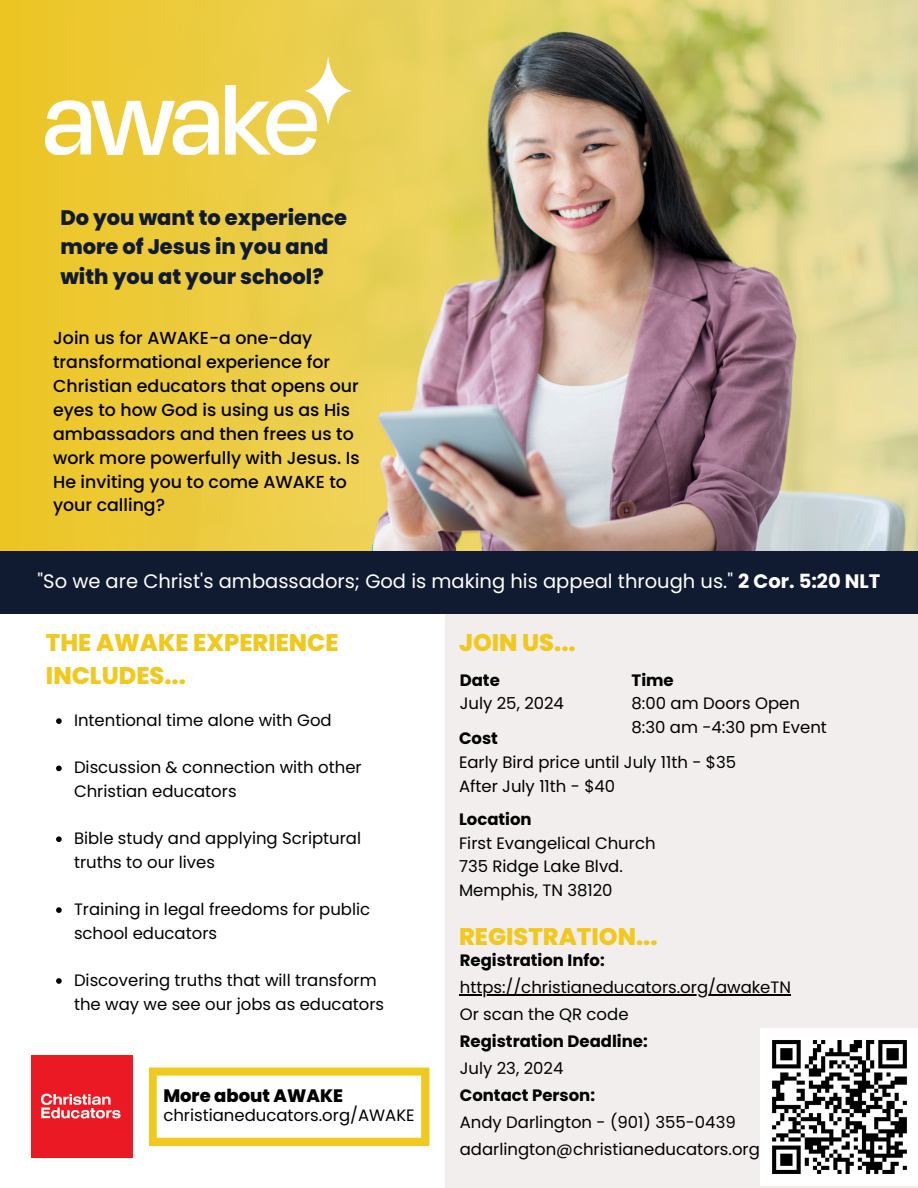
<style>
.page{position:relative;width:918px;height:1188px;background:#fff}
.page>*{position:absolute;margin:0;border:0;box-sizing:border-box;transform-origin:0 0}
.t1{font:800 24px/32.7px "Poppins";color:#f1c81d}
.t2{font:800 21px/29.2px "Poppins";color:#101b31}
.t3{font:19.5px "Poppins";color:#fff}
.t4{font:800 18px "Poppins";color:#000}
.t5{font:500 17.4px/23.9px "Poppins";color:#000}
.t6{font:16.5px/23.7px "Poppins";color:#000}
.t7{font:700 16.5px "Poppins";color:#000}
.s1{font-weight:700}
</style>
<div class="page">
<div style="left:445px;top:607px;width:473px;height:581px;background:#f2eeed"></div>
<img style="left:31px;top:1056px;width:101px;height:101px">
<svg style="left:149px;top:1068px;width:280px;height:78px"></svg>
<img style="left:0;top:0;width:918px;height:551px">
<img style="left:46px;top:57px;width:306px;height:98px">
<div style="left:0;top:551px;width:918px;height:63px;background:#101b31"></div>
<img style="left:761px;top:1028px;width:157px;height:158px">
<svg style="left:56px;top:718px;width:6px;height:6px"></svg>
<svg style="left:56px;top:766px;width:6px;height:5px"></svg>
<svg style="left:56px;top:836px;width:6px;height:6px"></svg>
<svg style="left:56px;top:907px;width:6px;height:6px"></svg>
<svg style="left:56px;top:978px;width:6px;height:6px"></svg>
<hr style="left:460px;top:994px;width:331px;height:1px;background:#000">
<p class="t2" style="left:60px;top:203px;width:288px">Do you want to experience more of Jesus in you and with you at your school?</p>
<h2 class="t5" style="left:53px;top:326px;width:308px">Join us for AWAKE-a one-day transformational experience for<br>Christian educators that opens our eyes to how God is using us as His ambassadors and then frees us to work more powerfully with Jesus. Is<br>He inviting you to come AWAKE to your calling?</h2>
<p class="t3" style="left:38px;top:568px;width:844px">"So we are Christ's ambassadors; God is making his appeal through us." <span class="s1">2 Cor. 5:20 NLT</span></p>
<h4 class="t1" style="left:46px;top:627px;width:294px">THE AWAKE EXPERIENCE<br>INCLUDES...</h4>
<h3 class="t6" style="left:74px;top:709px;width:259px">Intentional time alone with God</h3>
<h1 class="t6" style="left:74px;top:756px;width:289px">Discussion &amp; connection with other<br>Christian educators</h1>
<p class="t6" style="left:74px;top:827px;width:289px">Bible study and applying Scriptural truths to our lives</p>
<p class="t6" style="left:74px;top:898px;width:298px">Training in legal freedoms for public school educators</p>
<p class="t6" style="left:74px;top:968px;width:312px">Discovering truths that will transform the way we see our jobs as educators</p>
<p class="t4" style="left:163px;top:1083px;width:181px">More about AWAKE</p>
<p class="t6" style="left:163px;top:1103px;width:253px">christianeducators.org/AWAKE</p>
<p class="t1" style="left:459px;top:627px;width:118px">JOIN US...</p>
<p class="t7" style="left:460px;top:669px;width:42px">Date</p>
<p class="t6" style="left:460px;top:692px;width:106px">July 25, 2024</p>
<p class="t7" style="left:632px;top:669px;width:44px">Time</p>
<p class="t6" style="left:632px;top:692px;width:170px">8:00 am Doors Open</p>
<p class="t6" style="left:632px;top:715px;width:197px">8:30 am -4:30 pm Event</p>
<p class="t7" style="left:459px;top:727px;width:40px">Cost</p>
<p class="t6" style="left:459px;top:750px;width:279px">Early Bird price until July 11th - $35</p>
<p class="t6" style="left:459px;top:774px;width:158px">After July 11th - $40</p>
<p class="t7" style="left:459px;top:808px;width:74px">Location</p>
<p class="t6" style="left:459px;top:831px;width:198px">First Evangelical Church</p>
<h1 class="t6" style="left:459px;top:855px;width:165px">735 Ridge Lake Blvd.</h1>
<p class="t6" style="left:459px;top:878px;width:155px">Memphis, TN 38120</p>
<p class="t1" style="left:459px;top:920px;width:200px">REGISTRATION...</p>
<p class="t7" style="left:460px;top:949px;width:146px">Registration Info:</p>
<p class="t6" style="left:460px;top:975px;width:333px">https://christianeducators.org/awakeTN</p>
<p class="t6" style="left:460px;top:1002px;width:170px">Or scan the QR code</p>
<p class="t7" style="left:460px;top:1030px;width:190px">Registration Deadline:</p>
<p class="t6" style="left:460px;top:1056px;width:105px">July 23, 2024</p>
<h1 class="t7" style="left:460px;top:1084px;width:137px">Contact Person:</h1>
<p class="t6" style="left:460px;top:1110px;width:277px">Andy Darlington - (901) 355-0439</p>
<p class="t6" style="left:460px;top:1137px;width:302px">adarlington@christianeducators.org</p>
</div>
